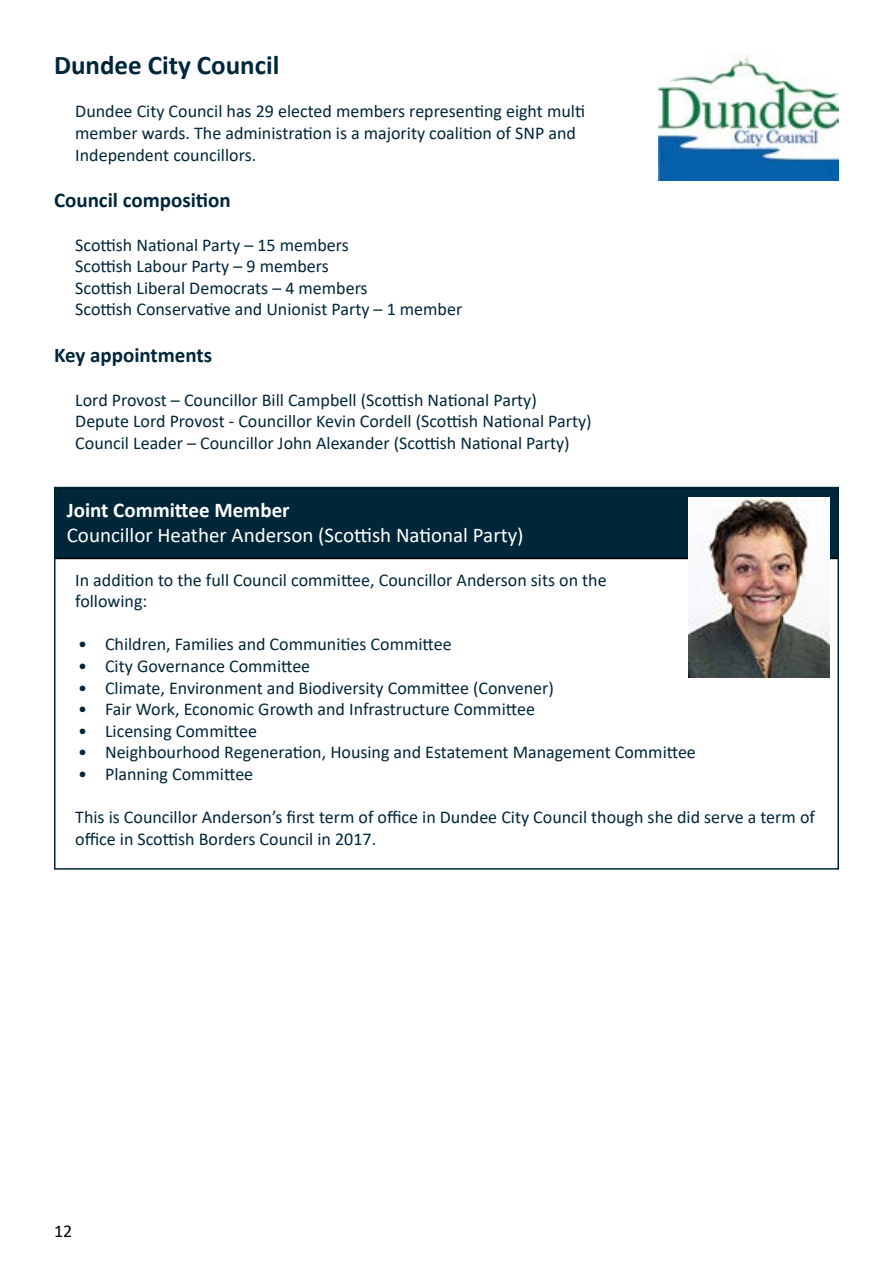
<style>
.page{position:relative;width:893px;height:1263px;background:#fff}
.page>*{position:absolute;margin:0;border:0;box-sizing:border-box;transform-origin:0 0}
.t1{font:700 27px "Calibri";color:#00263a}
.t2{font:21px "Calibri";color:#fff}
.t3{font:700 21px "Calibri";color:#00263a}
.t4{font:700 21px "Calibri";color:#fff}
.t5{font:18px/21.6px "Calibri";color:#00263a}
.t6{font:18px "Calibri";color:#000}
</style>
<div class="page">
<div style="left:55px;top:488px;width:783px;height:70px;background:#00263a"></div>
<div style="left:54px;top:487px;width:785px;height:72px;border:2px solid #000"></div>
<div style="left:54px;top:487px;width:785px;height:383px;border:2px solid #00263a"></div>
<img style="left:688px;top:497px;width:141px;height:180px">
<img style="left:659px;top:54px;width:180px;height:126px">
<h1 class="t1" style="left:54px;top:46px;width:227px">Dundee City Council</h1>
<p class="t5" style="left:75px;top:100px;width:511px">Dundee City Council has 29 elected members representing eight multi member wards. The administration is a majority coalition of SNP and<br>Independent councillors.</p>
<p class="t3" style="left:54px;top:186px;width:178px">Council composition</p>
<p class="t5" style="left:75px;top:233px;width:388px">Scottish National Party – 15 members<br>Scottish Labour Party – 9 members<br>Scottish Liberal Democrats – 4 members<br>Scottish Conservative and Unionist Party – 1 member</p>
<p class="t3" style="left:54px;top:340px;width:160px">Key appointments</p>
<p class="t5" style="left:75px;top:388px;width:518px">Lord Provost – Councillor Bill Campbell (Scottish National Party)<br>Depute Lord Provost - Councillor Kevin Cordell (Scottish National Party)<br>Council Leader – Councillor John Alexander (Scottish National Party)</p>
<p class="t4" style="left:67px;top:495px;width:224px">Joint Committee Member</p>
<p class="t2" style="left:67px;top:521px;width:458px">Councillor Heather Anderson (Scottish National Party)</p>
<p class="t5" style="left:75px;top:568px;width:533px">In addition to the full Council committee, Councillor Anderson sits on the following:</p>
<p class="t5" style="left:78px;top:633px;width:375px">• Children, Families and Communities Committee</p>
<p class="t5" style="left:78px;top:655px;width:234px">• City Governance Committee</p>
<p class="t5" style="left:78px;top:676px;width:477px">• Climate, Environment and Biodiversity Committee (Convener)</p>
<p class="t5" style="left:78px;top:698px;width:458px">• Fair Work, Economic Growth and Infrastructure Committee</p>
<p class="t5" style="left:78px;top:719px;width:181px">• Licensing Committee</p>
<p class="t5" style="left:78px;top:741px;width:619px">• Neighbourhood Regeneration, Housing and Estatement Management Committee</p>
<p class="t5" style="left:78px;top:763px;width:177px">• Planning Committee</p>
<p class="t5" style="left:75px;top:806px;width:741px">This is Councillor Anderson’s first term of office in Dundee City Council though she did serve a term of office in Scottish Borders Council in 2017.</p>
<p class="t6" style="left:54px;top:1218px;width:20px">12</p>
</div>
